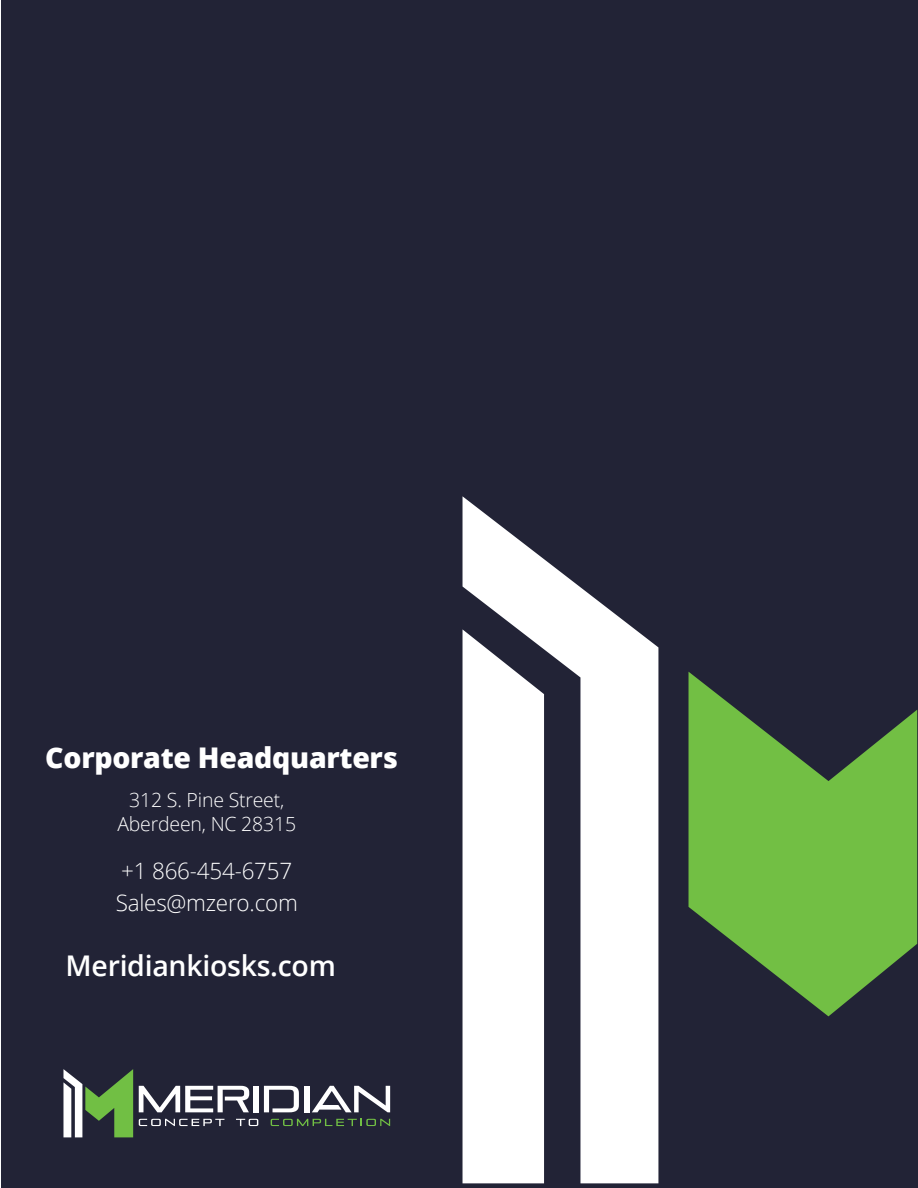
<style>
.page{position:relative;width:918px;height:1188px;background:#fff}
.page>*{position:absolute;margin:0;border:0;box-sizing:border-box;transform-origin:0 0}
.t1{font:800 28.5px "Open Sans";letter-spacing:-.01em;color:#fff}
.t2{font:600 28.5px "Open Sans";letter-spacing:-.01em;color:#fff}
.t3{font:300 22.5px/32.2px "Open Sans";letter-spacing:-.01em;color:#fff}
.t4{font:300 19.5px/24px "Open Sans";letter-spacing:-.01em;color:#fff;text-align:center}
</style>
<div class="page">
<div style="left:1px;top:0;width:916px;height:1188px;background:#222336"></div>
<svg style="left:689px;top:672px;width:228px;height:344px;fill:#72bf44"></svg>
<svg style="left:463px;top:496px;width:195px;height:687px;fill:#fff"></svg>
<div style="left:463px;top:629px;width:81px;height:554px;background:#fff"></div>
<svg style="left:63px;top:1069px;width:70px;height:68px"></svg>
<svg style="left:139px;top:1086px;width:110px;height:26px"></svg>
<div style="left:254px;top:1086px;width:5px;height:26px;background:#fff"></div>
<svg style="left:264px;top:1086px;width:35px;height:26px"></svg>
<div style="left:304px;top:1086px;width:5px;height:26px;background:#fff"></div>
<svg style="left:312px;top:1086px;width:78px;height:26px"></svg>
<svg style="left:139px;top:1119px;width:85px;height:7px"></svg>
<svg style="left:236px;top:1119px;width:22px;height:7px"></svg>
<svg style="left:271px;top:1119px;width:119px;height:7px"></svg>
<h1 class="t1" style="left:45px;top:736px;width:354px">Corporate Headquarters</h1>
<p class="t4" style="left:117px;top:787px;width:180px">312 S. Pine Street,<br>Aberdeen, NC 28315</p>
<p class="t3" style="left:116px;top:854px;width:184px">+1 866-454-6757<br>Sales@mzero.com</p>
<h1 class="t2" style="left:66px;top:946px;width:272px">Meridiankiosks.com</h1>
</div>
